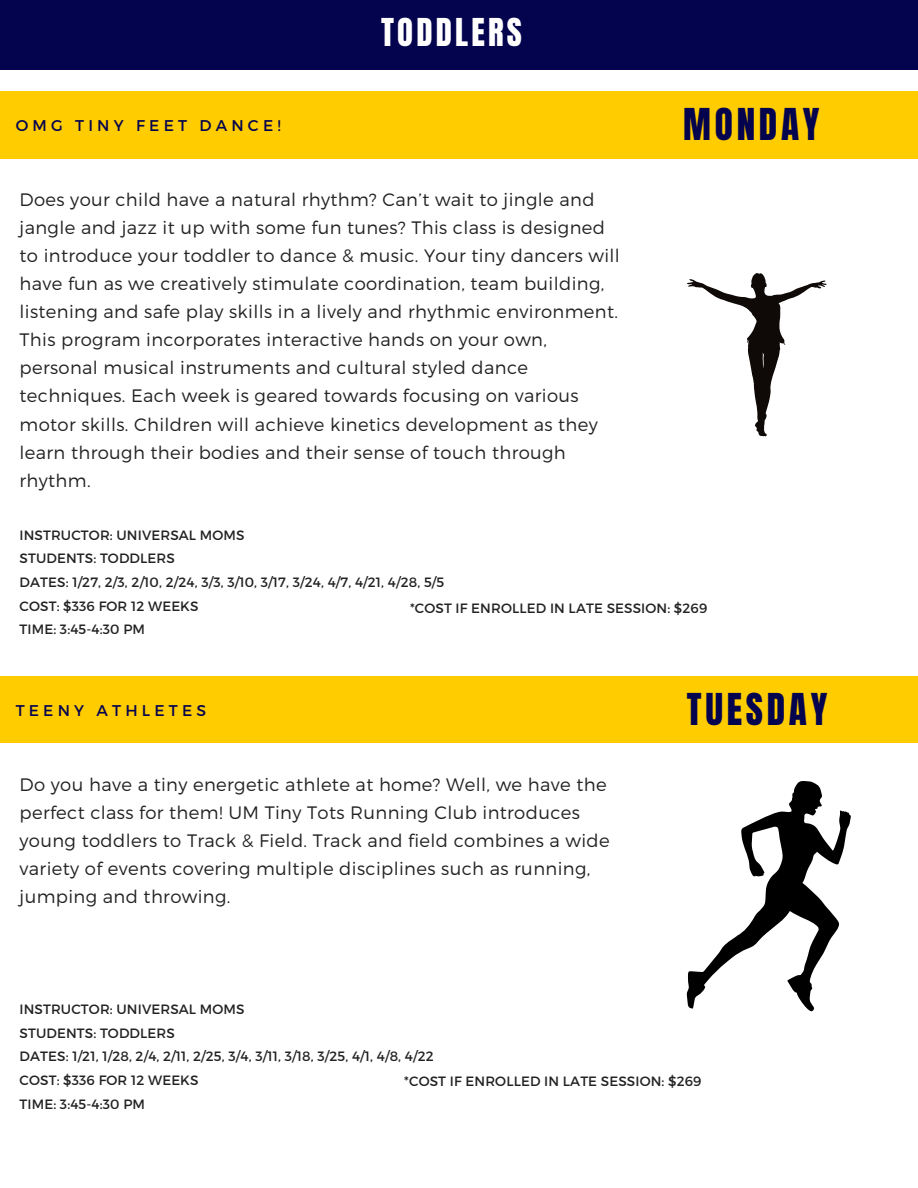
<style>
.page{position:relative;width:918px;height:1188px;background:#fff}
.page>*{position:absolute;margin:0;border:0;box-sizing:border-box;transform-origin:0 0}
.t1{font:37.35px "Anton";letter-spacing:.1em;color:#04034e}
.t2{font:32.7px "Anton";letter-spacing:.1em;color:#fff}
.t3{font:300 18px/28.2px "Montserrat";letter-spacing:.02em;color:#222}
.t4{font:15.6px "Montserrat";letter-spacing:.27em;color:#04034e}
.t5{font:13.5px "Montserrat";letter-spacing:.01em;color:#222}
</style>
<div class="page">
<div style="left:0;top:92px;width:918px;height:66px;background:#fc0"></div>
<div style="left:0;top:0;width:918px;height:69px;background:#04034e"></div>
<div style="left:0;top:676px;width:918px;height:67px;background:#fc0"></div>
<svg style="left:687px;top:273px;width:140px;height:164px"></svg>
<svg style="left:687px;top:781px;width:164px;height:230px"></svg>
<h2 class="t4" style="left:16px;top:115px;width:267px">OMG TINY FEET DANCE!</h2>
<h4 class="t2" style="left:381px;top:9px;width:143px">TODDLERS</h4>
<p class="t3" style="left:20px;top:184px;width:602px">Does your child have a natural rhythm? Can’t wait to jingle and jangle and jazz it up with some fun tunes? This class is designed to introduce your toddler to dance &amp; music. Your tiny dancers will have fun as we creatively stimulate coordination, team building, listening and safe play skills in a lively and rhythmic environment.<br>This program incorporates interactive hands on your own, personal musical instruments and cultural styled dance techniques. Each week is geared towards focusing on various motor skills. Children will achieve kinetics development as they learn through their bodies and their sense of touch through rhythm.</p>
<h1 class="t1" style="left:683px;top:98px;width:138px">MONDAY</h1>
<p class="t5" style="left:20px;top:526px;width:227px">INSTRUCTOR: UNIVERSAL MOMS</p>
<h4 class="t5" style="left:20px;top:550px;width:157px">STUDENTS: TODDLERS</h4>
<h1 class="t5" style="left:20px;top:573px;width:426px">DATES: 1/27, 2/3, 2/10, 2/24, 3/3, 3/10, 3/17, 3/24, 4/7, 4/21, 4/28, 5/5</h1>
<h3 class="t5" style="left:20px;top:597px;width:180px">COST: $336 FOR 12 WEEKS</h3>
<p class="t5" style="left:20px;top:621px;width:127px">TIME: 3:45-4:30 PM</p>
<p class="t5" style="left:410px;top:599px;width:299px">*COST IF ENROLLED IN LATE SESSION: $269</p>
<h3 class="t4" style="left:16px;top:701px;width:192px">TEENY ATHLETES</h3>
<p class="t3" style="left:20px;top:769px;width:592px">Do you have a tiny energetic athlete at home? Well, we have the perfect class for them! UM Tiny Tots Running Club introduces young toddlers to Track &amp; Field. Track and field combines a wide variety of events covering multiple disciplines such as running, jumping and throwing.</p>
<p class="t1" style="left:687px;top:682px;width:142px">TUESDAY</p>
<p class="t5" style="left:20px;top:1000px;width:227px">INSTRUCTOR: UNIVERSAL MOMS</p>
<p class="t5" style="left:20px;top:1024px;width:157px">STUDENTS: TODDLERS</p>
<p class="t5" style="left:20px;top:1048px;width:416px">DATES: 1/21, 1/28, 2/4, 2/11, 2/25, 3/4, 3/11, 3/18, 3/25, 4/1, 4/8, 4/22</p>
<p class="t5" style="left:20px;top:1071px;width:180px">COST: $336 FOR 12 WEEKS</p>
<p class="t5" style="left:20px;top:1095px;width:127px">TIME: 3:45-4:30 PM</p>
<p class="t5" style="left:404px;top:1073px;width:299px">*COST IF ENROLLED IN LATE SESSION: $269</p>
</div>
